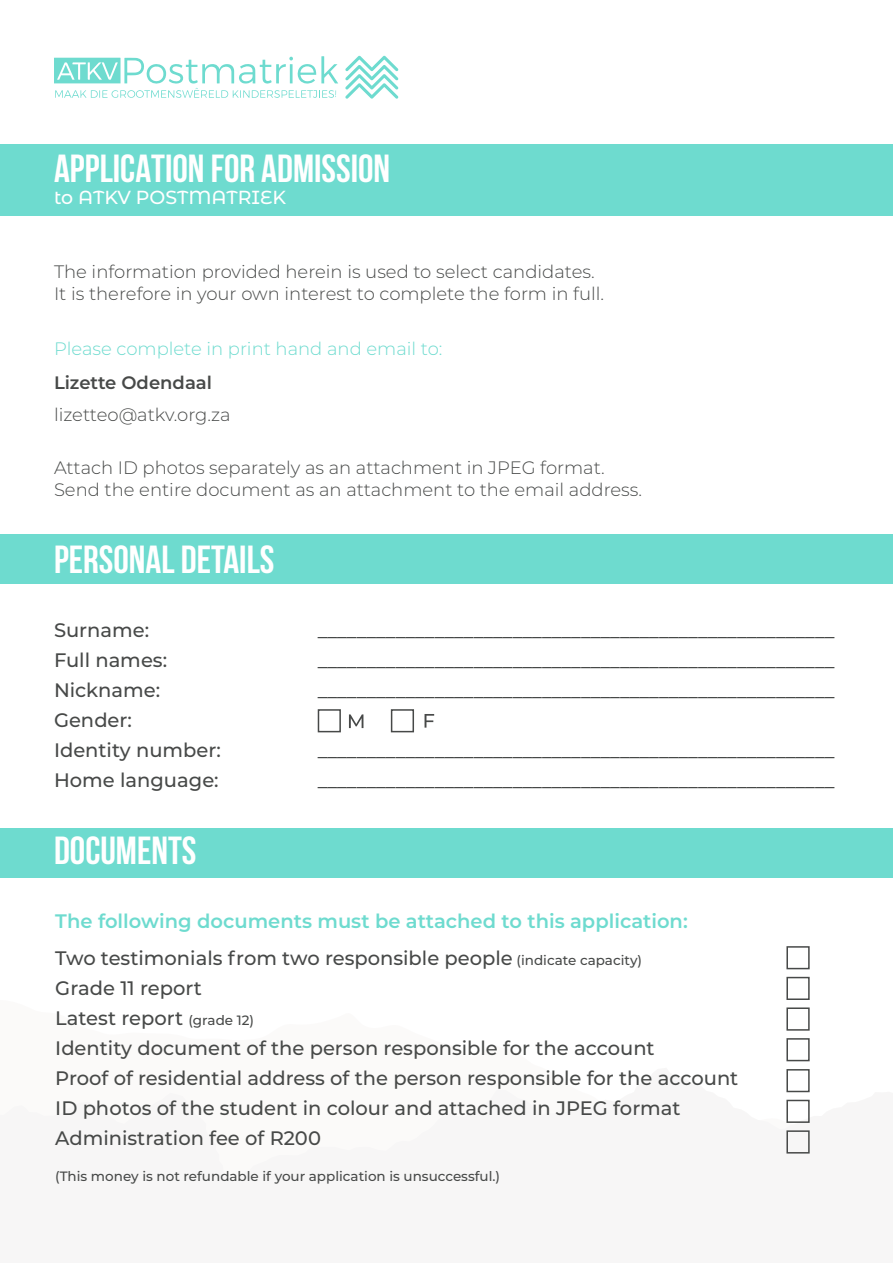
<style>
.page{position:relative;width:893px;height:1263px;background:#fff}
.page>*{position:absolute;margin:0;border:0;box-sizing:border-box;transform-origin:0 0}
.t1{font:700 39px "Bebas Neue";color:#fff}
.t2{font:500 19.5px "Montserrat";color:#474948}
.t3{font:600 19.5px "Montserrat";color:#6edbcf}
.t4{font:500 18.9px "Montserrat Alternates";color:#fff}
.t5{font:300 18px "Montserrat";color:#474948}
.t6{font:300 18px "Montserrat";color:#6edbcf}
.t7{font:600 18px "Montserrat";color:#474948}
.t8{font:500 13.5px "Montserrat";color:#474948}
.s1{font-size:13.5px}
</style>
<div class="page">
<div style="left:1px;top:145px;width:892px;height:71px;background:#6edbcf"></div>
<div style="left:1px;top:828px;width:892px;height:49px;background:#6edbcf"></div>
<div style="left:1px;top:534px;width:892px;height:49px;background:#6edbcf"></div>
<div style="left:318px;top:709px;width:23px;height:23px;border:2px solid #474948"></div>
<div style="left:391px;top:709px;width:23px;height:23px;border:2px solid #474948"></div>
<svg style="left:349px;top:714px;width:14px;height:14px"></svg>
<div style="left:786px;top:946px;width:24px;height:23px;border:2px solid #474948"></div>
<div style="left:786px;top:977px;width:24px;height:23px;border:2px solid #474948"></div>
<div style="left:786px;top:1007px;width:24px;height:24px;border:2px solid #474948"></div>
<div style="left:786px;top:1038px;width:24px;height:23px;border:2px solid #474948"></div>
<div style="left:786px;top:1069px;width:24px;height:23px;border:2px solid #474948"></div>
<div style="left:786px;top:1100px;width:24px;height:23px;border:2px solid #474948"></div>
<div style="left:786px;top:1130px;width:24px;height:23px;border:2px solid #474948"></div>
<svg style="left:345px;top:55px;width:53px;height:44px"></svg>
<svg style="left:54px;top:56px;width:284px;height:42px"></svg>
<svg style="left:425px;top:714px;width:9px;height:14px"></svg>
<p class="t1" style="left:54px;top:148px;width:338px">APPLICATION FOR ADMISSION</p>
<p class="t4" style="left:54px;top:184px;width:233px">to ATKV POSTMATRIEK</p>
<p class="t5" style="left:54px;top:260px;width:542px">The information provided herein is used to select candidates.</p>
<p class="t5" style="left:54px;top:281px;width:552px">It is therefore in your own interest to complete the form in full.</p>
<p class="t6" style="left:54px;top:336px;width:390px">Please complete in print hand and email to:</p>
<p class="t7" style="left:54px;top:370px;width:160px">Lizette Odendaal</p>
<p class="t5" style="left:54px;top:403px;width:178px">lizetteo@atkv.org.za</p>
<p class="t5" style="left:54px;top:456px;width:552px">Attach ID photos separately as an attachment in JPEG format.</p>
<p class="t5" style="left:54px;top:477px;width:590px">Send the entire document as an attachment to the email address.</p>
<p class="t1" style="left:54px;top:538px;width:222px">PERSONAL DETAILS</p>
<p class="t2" style="left:54px;top:617px;width:97px">Surname:</p>
<p class="t2" style="left:54px;top:647px;width:115px">Full names:</p>
<p class="t2" style="left:54px;top:677px;width:108px">Nickname:</p>
<p class="t2" style="left:54px;top:707px;width:80px">Gender:</p>
<p class="t2" style="left:54px;top:737px;width:168px">Identity number:</p>
<p class="t2" style="left:54px;top:767px;width:166px">Home language:</p>
<p class="t1" style="left:54px;top:829px;width:144px">DOCUMENTS</p>
<p class="t2" style="left:318px;top:617px;width:518px">_____________________________________________________</p>
<p class="t2" style="left:318px;top:647px;width:518px">_____________________________________________________</p>
<p class="t2" style="left:318px;top:677px;width:518px">_____________________________________________________</p>
<p class="t2" style="left:318px;top:737px;width:518px">_____________________________________________________</p>
<p class="t2" style="left:318px;top:767px;width:518px">_____________________________________________________</p>
<p class="t3" style="left:55px;top:907px;width:634px">The following documents must be attached to this application:</p>
<p class="t2" style="left:55px;top:944px;width:588px">Two testimonials from two responsible people <span class="s1">(indicate capacity)</span></p>
<p class="t2" style="left:55px;top:974px;width:148px">Grade 11 report</p>
<p class="t2" style="left:55px;top:1004px;width:200px">Latest report <span class="s1">(grade 12)</span></p>
<p class="t2" style="left:55px;top:1034px;width:601px">Identity document of the person responsible for the account</p>
<p class="t2" style="left:55px;top:1064px;width:684px">Proof of residential address of the person responsible for the account</p>
<p class="t2" style="left:55px;top:1094px;width:627px">ID photos of the student in colour and attached in JPEG format</p>
<p class="t2" style="left:55px;top:1124px;width:267px">Administration fee of R200</p>
<p class="t8" style="left:55px;top:1167px;width:446px">(This money is not refundable if your application is unsuccessful.)</p>
</div>
